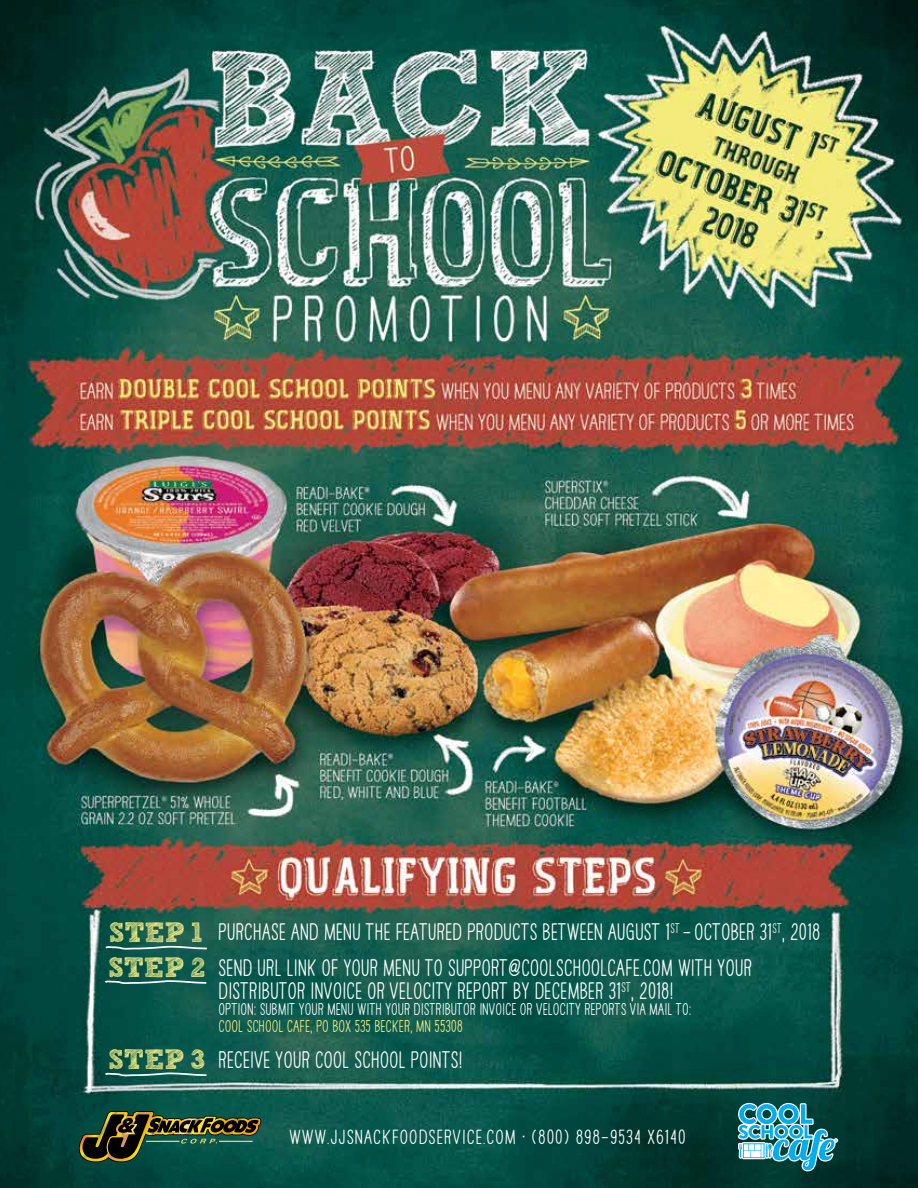
<style>
.page{position:relative;width:918px;height:1188px;background:#fff}
.page>*{position:absolute;margin:0;border:0;box-sizing:border-box;transform-origin:0 0}
.t1{font:700 27.9px/34.3px "freeversion Sketch Block";color:#f5ed85}
.t2{font:700 21px/36px "HAVEANICEDAY Basic";letter-spacing:.025em;color:#fff;scale:.93 1}
.t3{font:700 18px "HAVEANICEDAY Basic";letter-spacing:.07em;color:#fff}
.t4{font:700 15px "HAVEANICEDAY Basic";letter-spacing:.025em;color:#fff;scale:.93 1}
.t5{font:700 15px "HAVEANICEDAY Basic";letter-spacing:.025em;color:#f5ed85;scale:.93 1}
</style>
<div class="page">
<img style="left:0;top:0;width:918px;height:1188px">
<svg style="left:738px;top:1103px;width:100px;height:68px;background:#4092a3"></svg>
<svg style="left:104px;top:945px;width:105px;height:6px"></svg>
<svg style="left:103px;top:980px;width:105px;height:6px"></svg>
<svg style="left:103px;top:1072px;width:105px;height:6px"></svg>
<img style="left:76px;top:1110px;width:186px;height:53px">
<hr style="left:146px;top:1141px;width:34px;height:1px;background:#ffd65c">
<hr style="left:219px;top:1141px;width:34px;height:1px;background:#ffd65c">
<h1 class="t1" style="left:109px;top:919px;width:99px">STEP 1<br>STEP 2</h1>
<h1 class="t1" style="left:109px;top:1045px;width:98px">STEP 3</h1>
<p class="t2" style="left:219px;top:915px;width:648px">PURCHASE AND MENU THE FEATURED PRODUCTS BETWEEN AUGUST 1<sup>ST</sup> - OCTOBER 31<sup>ST</sup>, 2018<br>SEND URL LINK OF YOUR MENU TO SUPPORT@COOLSCHOOLCAFE.COM WITH YOUR</p>
<p class="t2" style="left:219px;top:974px;width:490px">DISTRIBUTOR INVOICE OR VELOCITY REPORT BY DECEMBER 31<sup>ST</sup>, 2018!</p>
<p class="t4" style="left:219px;top:1001px;width:509px">OPTION: SUBMIT YOUR MENU WITH YOUR DISTRIBUTOR INVOICE OR VELOCITY REPORTS VIA MAIL TO:</p>
<p class="t5" style="left:219px;top:1017px;width:264px">COOL SCHOOL CAFE, PO BOX 535 BECKER, MN 55308</p>
<p class="t2" style="left:219px;top:1043px;width:263px">RECEIVE YOUR COOL SCHOOL POINTS!</p>
<p class="t3" style="left:290px;top:1126px;width:398px">WWW.JJSNACKFOODSERVICE.COM • (800) 898-9534 X6140</p>
</div>
